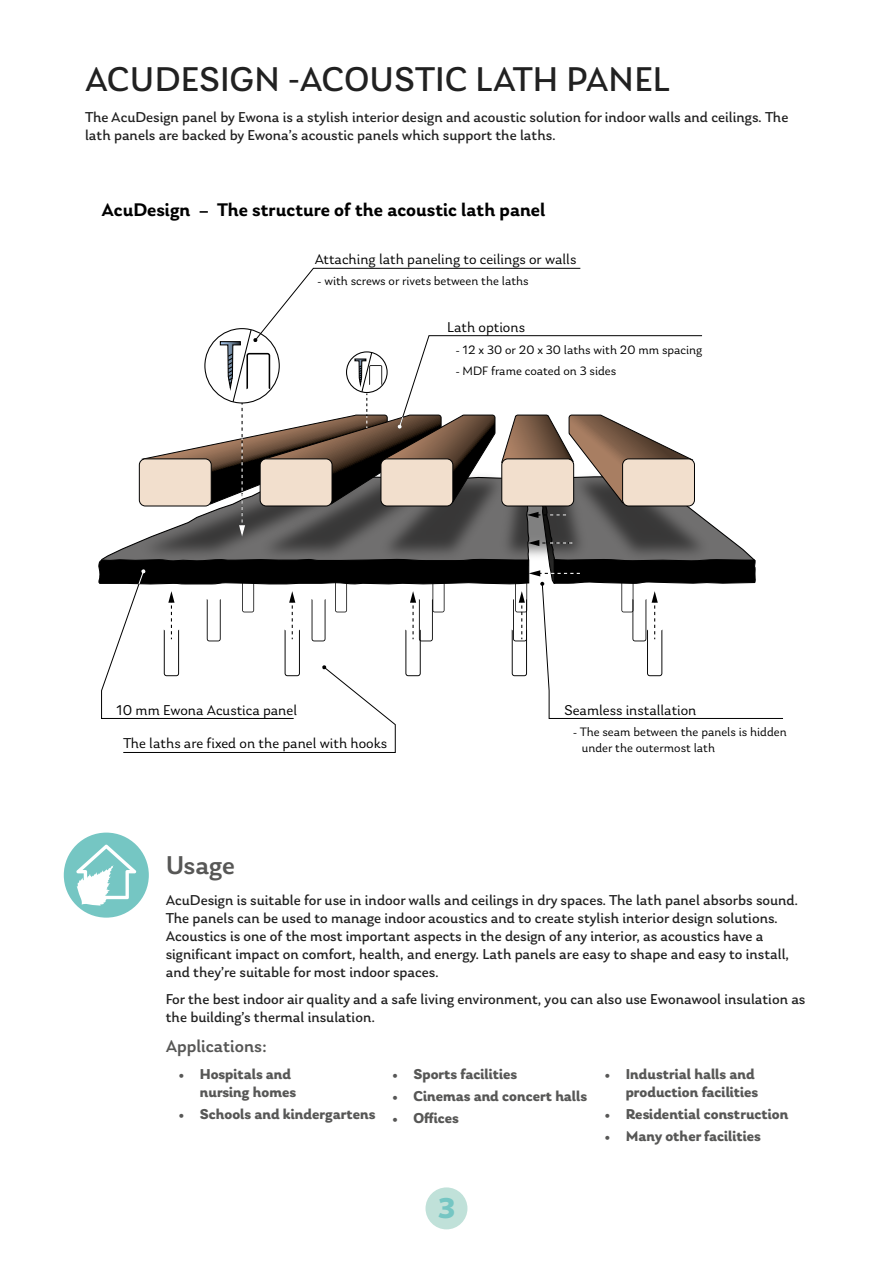
<style>
.page{position:relative;width:893px;height:1263px;background:#fff}
.page>*{position:absolute;margin:0;border:0;box-sizing:border-box;transform-origin:0 0}
.t1{font:36px "Laca";letter-spacing:.01em;color:#212121}
.t2{font:700 30px "Laca";color:#75c6c3}
.t3{font:500 27px "Laca";letter-spacing:-.005em;color:#575756}
.t4{font:600 19.2px "Laca";color:#000}
.t5{font:500 18px "Laca";color:#575756}
.t6{font:15px/18px "Laca";color:#212121}
.t7{font:700 15px/18px "Laca";color:#575756}
.t8{font:14.85px "Laca";color:#000}
.t9{font:12.75px/15.3px "Laca";color:#000}
.s1{font-weight:500}
</style>
<div class="page">
<svg style="left:64px;top:832px;width:85px;height:86px"></svg>
<div style="left:425px;top:1187px;width:42px;height:42px;background:#c0e1d9;border-radius:50%"></div>
<svg style="left:98px;top:268px;width:685px;height:485px"></svg>
<h1 class="t1" style="left:85px;top:58px;width:586px">ACUDESIGN -ACOUSTIC LATH PANEL</h1>
<p class="t6" style="left:85px;top:108px;width:705px">The AcuDesign panel by Ewona is a stylish interior design and acoustic solution for indoor walls and ceilings. The lath panels are backed by Ewona’s acoustic panels which support the laths.</p>
<p class="t4" style="left:102px;top:198px;width:445px">AcuDesign – The structure of the acoustic lath panel</p>
<p class="t8" style="left:315px;top:250px;width:263px">Attaching lath paneling to ceilings or walls</p>
<p class="t9" style="left:318px;top:273px;width:213px">- with screws or rivets between the laths</p>
<p class="t8" style="left:447px;top:319px;width:79px">Lath options</p>
<p class="t9" style="left:456px;top:342px;width:248px">- 12 x 30 or 20 x 30 laths with 20 mm spacing</p>
<p class="t9" style="left:456px;top:363px;width:162px">- MDF frame coated on 3 sides</p>
<p class="t8" style="left:116px;top:702px;width:182px">10 mm Ewona Acustica panel</p>
<p class="t8" style="left:123px;top:735px;width:266px">The laths are fixed on the panel with hooks</p>
<p class="t8" style="left:565px;top:702px;width:133px">Seamless installation</p>
<p class="t9" style="left:582px;top:724px;width:206px;text-indent:-9px">- The seam between the panels is hidden under the outermost lath</p>
<h3 class="t3" style="left:166px;top:850px;width:71px">Usage</h3>
<p class="t6" style="left:166px;top:891px;width:634px">AcuDesign is suitable for use in indoor walls and ceilings in dry spaces. The lath panel absorbs sound.<br>The panels can be used to manage indoor acoustics and to create stylish interior design solutions.<br>Acoustics is one of the most important aspects in the design of any interior, as acoustics have a significant impact on comfort, health, and energy. Lath panels are easy to shape and easy to install, and they’re suitable for most indoor spaces.</p>
<p class="t6" style="left:166px;top:990px;width:641px">For the best indoor air quality and a safe living environment, you can also use Ewonawool insulation as the building’s thermal insulation.</p>
<p class="t5" style="left:166px;top:1035px;width:103px">Applications:</p>
<p class="t7" style="left:200px;top:1065px;width:98px;text-indent:-21px"><span class="s1">•</span> Hospitals and nursing homes</p>
<p class="t7" style="left:179px;top:1105px;width:198px"><span class="s1">•</span> Schools and kindergartens</p>
<p class="t7" style="left:392px;top:1065px;width:126px"><span class="s1">•</span> Sports facilities</p>
<p class="t7" style="left:392px;top:1087px;width:196px"><span class="s1">•</span> Cinemas and concert halls</p>
<p class="t7" style="left:392px;top:1109px;width:68px"><span class="s1">•</span> Offices</p>
<p class="t7" style="left:604px;top:1065px;width:155px;text-align:right"><span class="s1">•</span> Industrial halls and production facilities</p>
<p class="t7" style="left:604px;top:1105px;width:185px"><span class="s1">•</span> Residential construction</p>
<p class="t7" style="left:604px;top:1127px;width:158px"><span class="s1">•</span> Many other facilities</p>
<h2 class="t2" style="left:438px;top:1190px;width:19px">3</h2>
</div>
